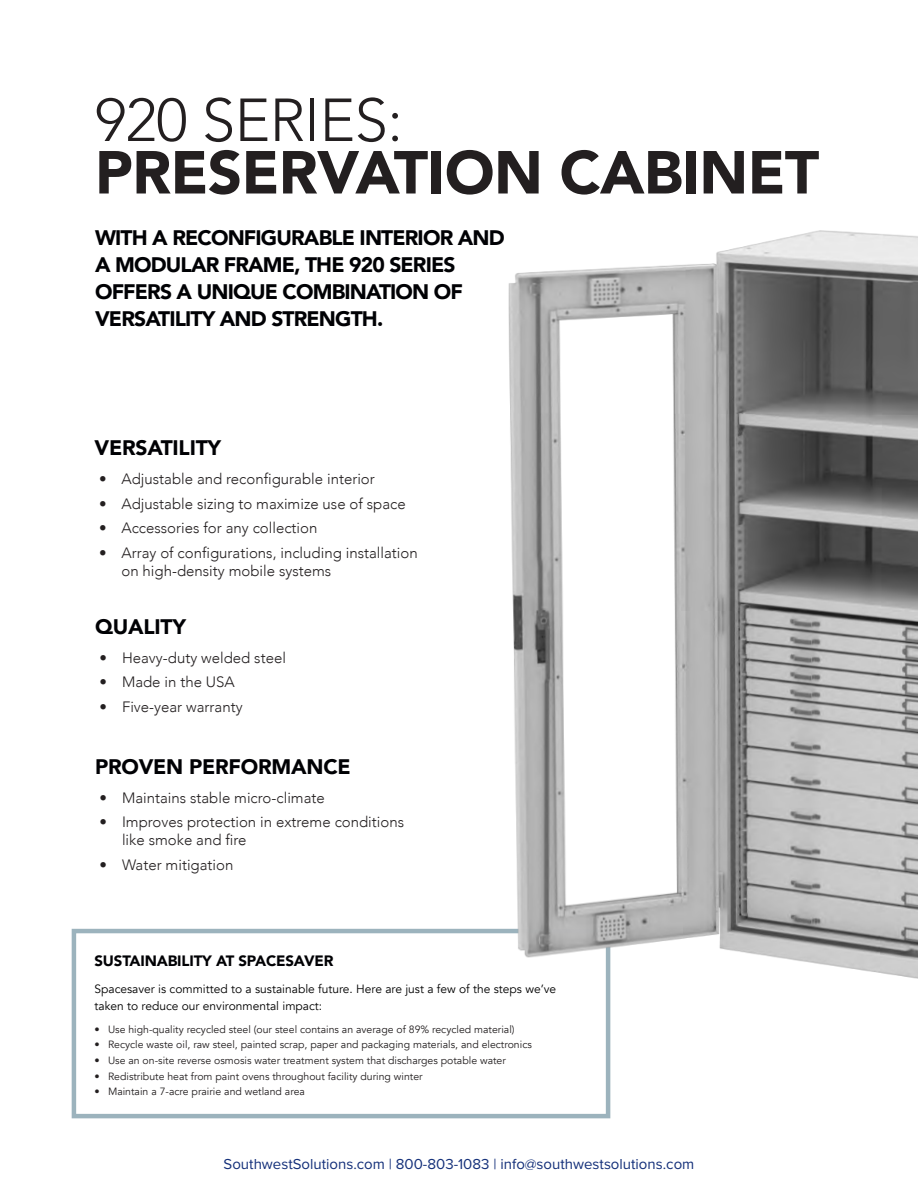
<style>
.page{position:relative;width:918px;height:1188px;background:#fff}
.page>*{position:absolute;margin:0;border:0;box-sizing:border-box;transform-origin:0 0}
.t1{font:900 60px "Avenir";letter-spacing:-.01em;color:#231f20}
.t2{font:300 60px "Avenir";letter-spacing:-.01em;color:#231f20}
.t3{font:900 21px/27px "Avenir";letter-spacing:-.04em;color:#000104}
.t4{font:900 21px "Avenir";letter-spacing:-.01em;color:#000104}
.t5{font:300 15px/18px "Avenir";color:#231f20}
.t6{font:15px "Proxima Nova";color:#14307a}
.t7{font:900 15px "Avenir";letter-spacing:-.01em;color:#000104}
.t8{font:12px/16.5px "Avenir";color:#000101}
.t9{font:10.5px "Avenir";color:#231f20}
</style>
<div class="page">
<div style="left:72px;top:929px;width:538px;height:189px;border:4px solid #9cb3bd"></div>
<img style="left:486px;top:230px;width:432px;height:819px">
<h1 class="t2" style="left:95px;top:85px;width:309px">920 SERIES:</h1>
<h1 class="t1" style="left:95px;top:121px;width:726px">PRESERVATION CABINET</h1>
<h2 class="t3" style="left:95px;top:224px;width:411px">WITH A RECONFIGURABLE INTERIOR AND<br>A MODULAR FRAME, THE 920 SERIES<br>OFFERS A UNIQUE COMBINATION OF<br>VERSATILITY AND STRENGTH.</h2>
<h2 class="t4" style="left:94px;top:430px;width:128px">VERSATILITY</h2>
<h3 class="t5" style="left:99px;top:470px;width:277px">• Adjustable and reconfigurable interior</h3>
<h3 class="t5" style="left:99px;top:495px;width:308px">• Adjustable sizing to maximize use of space</h3>
<h3 class="t5" style="left:99px;top:519px;width:220px">• Accessories for any collection</h3>
<h3 class="t5" style="left:122px;top:544px;width:298px;text-indent:-22px">• Array of configurations, including installation on high-density mobile systems</h3>
<h2 class="t4" style="left:95px;top:609px;width:92px">QUALITY</h2>
<h3 class="t5" style="left:100px;top:649px;width:188px">• Heavy-duty welded steel</h3>
<h3 class="t5" style="left:100px;top:673px;width:137px">• Made in the USA</h3>
<h3 class="t5" style="left:100px;top:698px;width:145px">• Five-year warranty</h3>
<h2 class="t4" style="left:95px;top:749px;width:257px">PROVEN PERFORMANCE</h2>
<h3 class="t5" style="left:100px;top:788px;width:227px">• Maintains stable micro-climate</h3>
<h3 class="t5" style="left:122px;top:813px;width:284px;text-indent:-22px">• Improves protection in extreme conditions like smoke and fire</h3>
<h3 class="t5" style="left:100px;top:856px;width:135px">• Water mitigation</h3>
<h3 class="t7" style="left:94px;top:948px;width:240px">SUSTAINABILITY AT SPACESAVER</h3>
<p class="t8" style="left:94px;top:981px;width:463px">Spacesaver is committed to a sustainable future. Here are just a few of the steps we’ve taken to reduce our environmental impact:</p>
<p class="t9" style="left:94px;top:1023px;width:422px">• Use high-quality recycled steel (our steel contains an average of 89% recycled material)</p>
<p class="t9" style="left:94px;top:1039px;width:439px">• Recycle waste oil, raw steel, painted scrap, paper and packaging materials, and electronics</p>
<p class="t9" style="left:94px;top:1054px;width:413px">• Use an on-site reverse osmosis water treatment system that discharges potable water</p>
<p class="t9" style="left:94px;top:1070px;width:330px">• Redistribute heat from paint ovens throughout facility during winter</p>
<p class="t9" style="left:94px;top:1085px;width:212px">• Maintain a 7-acre prairie and wetland area</p>
<h3 class="t6" style="left:224px;top:1153px;width:472px">SouthwestSolutions.com | 800-803-1083 | info@southwestsolutions.com</h3>
</div>
